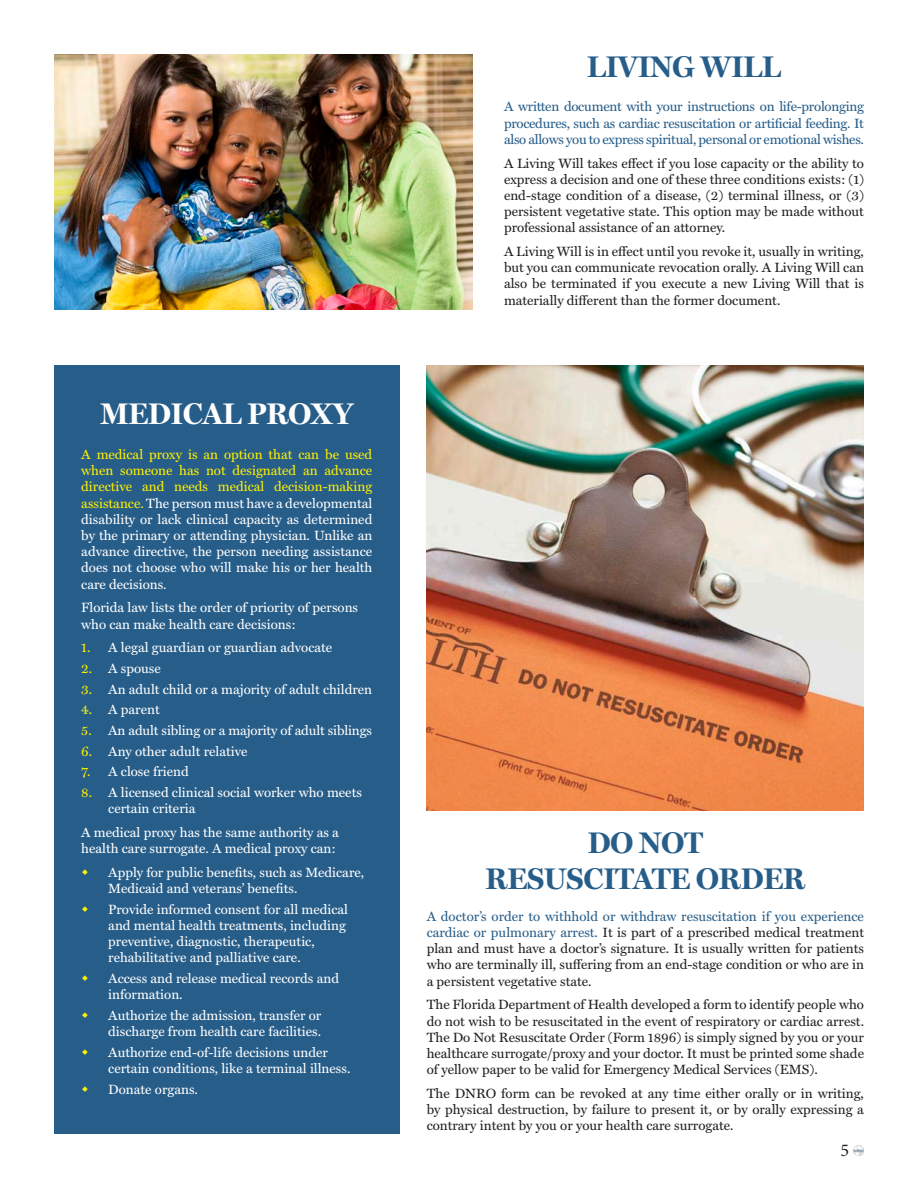
<style>
.page{position:relative;width:918px;height:1188px;background:#fff}
.page>*{position:absolute;margin:0;border:0;box-sizing:border-box;transform-origin:0 0}
.t1{font:700 30px/36px "Miller Display";color:#275d89;text-align:center}
.t2{font:700 30px "Miller Display";color:#fff}
.t3{font:18px "Minion Pro";color:#231f20}
.t4{font:13.5px/16.2px "Miller Text";color:#231f20;text-align:justify}
.t5{font:13.5px/16.2px "Miller Text";color:#fff}
.t6{font:13.5px/16.2px "Miller Text";letter-spacing:-.02em;color:#275d89;text-align:justify}
.s1{color:#fff101}
.s2{color:#275d89}
</style>
<div class="page">
<svg style="left:853px;top:1145px;width:11px;height:11px"></svg>
<img style="left:54px;top:54px;width:418px;height:256px">
<div style="left:54px;top:366px;width:346px;height:768px;background:#275d89"></div>
<img style="left:427px;top:366px;width:437px;height:445px">
<p class="t2" style="left:100px;top:397px;width:254px">MEDICAL PROXY</p>
<p class="t5" style="left:81px;top:447px;width:293px;text-align:justify"><span class="s1">A medical proxy is an option that can be used when someone has not designated an advance directive and needs medical decision-making assistance.</span> The person must have a developmental disability or lack clinical capacity as determined by the primary or attending physician. Unlike an advance directive, the person needing assistance does not choose who will make his or her health care decisions.</p>
<p class="t5" style="left:81px;top:600px;width:278px">Florida law lists the order of priority of persons who can make health care decisions:</p>
<p class="t5" style="left:81px;top:640px;width:252px"><span class="s1">1.</span> A legal guardian or guardian advocate</p>
<p class="t5" style="left:81px;top:661px;width:81px"><span class="s1">2.</span> A spouse</p>
<p class="t5" style="left:81px;top:681px;width:292px"><span class="s1">3.</span> An adult child or a majority of adult children</p>
<p class="t5" style="left:81px;top:702px;width:80px"><span class="s1">4.</span> A parent</p>
<p class="t5" style="left:81px;top:723px;width:292px"><span class="s1">5.</span> An adult sibling or a majority of adult siblings</p>
<p class="t5" style="left:81px;top:743px;width:168px"><span class="s1">6.</span> Any other adult relative</p>
<p class="t5" style="left:81px;top:764px;width:109px"><span class="s1">7.</span> A close friend</p>
<p class="t5" style="left:108px;top:785px;width:255px;text-indent:-27px"><span class="s1">8.</span> A licensed clinical social worker who meets certain criteria</p>
<p class="t5" style="left:81px;top:825px;width:259px">A medical proxy has the same authority as a health care surrogate. A medical proxy can:</p>
<p class="t5" style="left:108px;top:865px;width:257px">Apply for public benefits, such as Medicare,<br>Medicaid and veterans’ benefits.</p>
<p class="t5" style="left:108px;top:901px;width:241px">Provide informed consent for all medical and mental health treatments, including preventive, diagnostic, therapeutic, rehabilitative and palliative care.</p>
<p class="t5" style="left:108px;top:971px;width:232px">Access and release medical records and information.</p>
<p class="t5" style="left:108px;top:1008px;width:215px">Authorize the admission, transfer or discharge from health care facilities.</p>
<p class="t5" style="left:108px;top:1045px;width:244px">Authorize end-of-life decisions under certain conditions, like a terminal illness.</p>
<p class="t5" style="left:108px;top:1081px;width:91px">Donate organs.</p>
<p class="t1" style="left:587px;top:49px;width:195px">LIVING WILL</p>
<p class="t6" style="left:504px;top:99px;width:362px">A written document with your instructions on life-prolonging procedures, such as cardiac resuscitation or artificial feeding. It also allows you to express spiritual, personal or emotional wishes.</p>
<p class="t4" style="left:504px;top:155px;width:362px">A Living Will takes effect if you lose capacity or the ability to express a decision and one of these three conditions exists: (1) end-stage condition of a disease, (2) terminal illness, or (3) persistent vegetative state. This option may be made without professional assistance of an attorney.</p>
<p class="t4" style="left:504px;top:244px;width:362px">A Living Will is in effect until you revoke it, usually in writing, but you can communicate revocation orally. A Living Will can also be terminated if you execute a new Living Will that is materially different than the former document.</p>
<p class="t1" style="left:486px;top:826px;width:321px">DO NOT<br>RESUSCITATE ORDER</p>
<p class="t4" style="left:427px;top:908px;width:439px"><span class="s2">A doctor’s order to withhold or withdraw resuscitation if you experience cardiac or pulmonary arrest.</span> It is part of a prescribed medical treatment plan and must have a doctor’s signature. It is usually written for patients who are terminally ill, suffering from an end-stage condition or who are in a persistent vegetative state.</p>
<p class="t4" style="left:427px;top:997px;width:439px">The Florida Department of Health developed a form to identify people who do not wish to be resuscitated in the event of respiratory or cardiac arrest.<br>The Do Not Resuscitate Order (Form 1896) is simply signed by you or your healthcare surrogate/proxy and your doctor. It must be printed some shade of yellow paper to be valid for Emergency Medical Services (EMS).</p>
<p class="t4" style="left:427px;top:1085px;width:439px">The DNRO form can be revoked at any time either orally or in writing, by physical destruction, by failure to present it, or by orally expressing a contrary intent by you or your health care surrogate.</p>
<h2 class="t3" style="left:840px;top:1138px;width:10px">5</h2>
</div>
